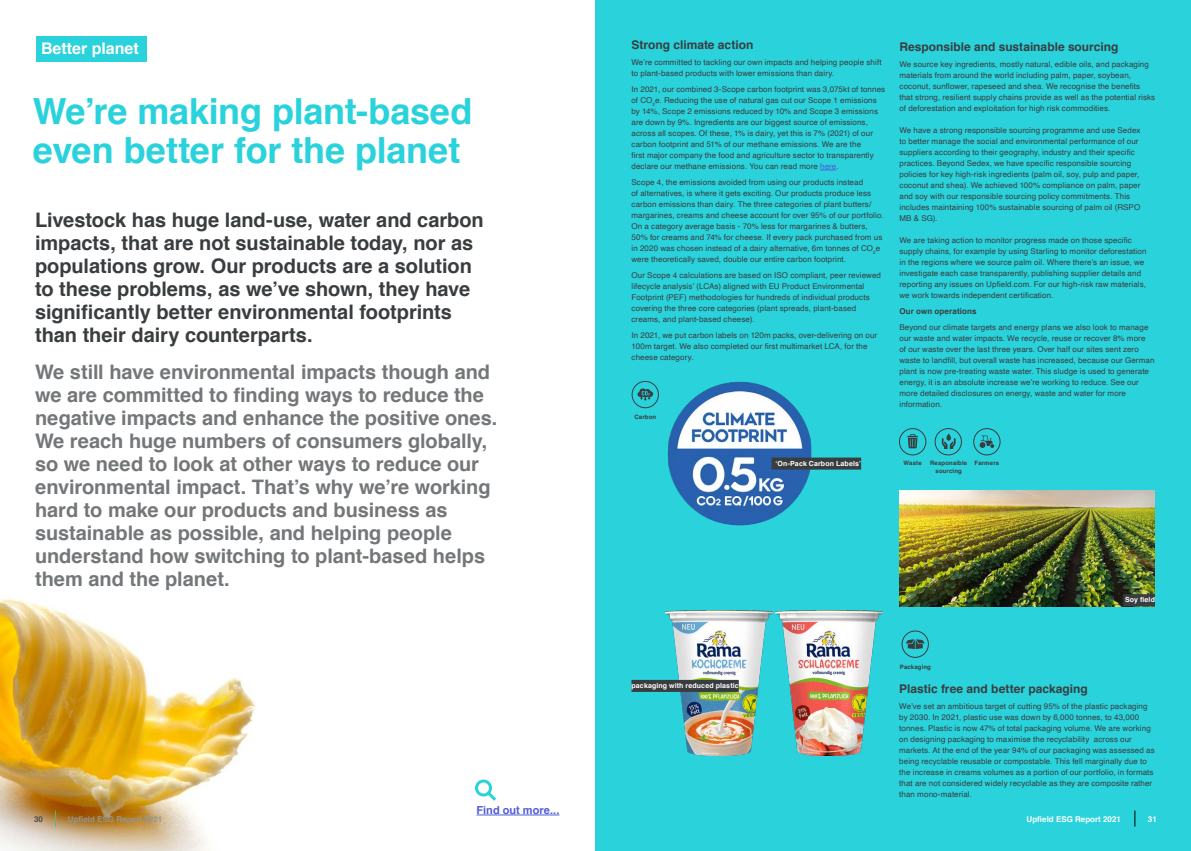
<style>
.page{position:relative;width:1191px;height:851px;background:#fff}
.page>*{position:absolute;margin:0;border:0;box-sizing:border-box;transform-origin:0 0}
.t1{font:700 36px/39px "Helvetica";letter-spacing:-.005em;color:#2ad2db}
.t2{font:700 20px/23px "Helvetica";letter-spacing:-.005em;color:#747779}
.t3{font:700 20px/23px "Helvetica";letter-spacing:-.005em;color:#393d3f}
.t4{font:700 16px "Helvetica";color:#fff}
.t5{font:700 12px "Helvetica";color:#393d3f}
.t6{font:700 11px "Helvetica";color:#4f5cd6}
.t7{font:8px/11px "Helvetica";letter-spacing:.01em;color:#393d3f}
.t8{font:700 8px "Helvetica";color:#fff}
.t9{font:700 8px "Helvetica";color:#969696}
.t10{font:700 8px "Helvetica";letter-spacing:.015em;color:#393d3f}
.t11{font:700 8px "Helvetica";color:#4d4d4d}
.t12{font:700 7px "Helvetica";letter-spacing:.02em;color:#fff}
.t13{font:700 6px "Helvetica";letter-spacing:.025em;color:#393d3f}
.s1{color:#4f5cd6}
</style>
<div class="page">
<div style="left:595px;top:0;width:596px;height:850px;background:#2ad2db"></div>
<svg style="left:820px;top:170px;width:16px;height:1px"></svg>
<img style="left:0;top:599px;width:255px;height:251px">
<svg style="left:1134px;top:810px;width:1px;height:16px"></svg>
<svg style="left:55px;top:810px;width:1px;height:16px"></svg>
<div style="left:36px;top:36px;width:111px;height:25px;background:#2ad2db"></div>
<hr style="left:476px;top:814px;width:83px;height:1px;background:#4f5cd6">
<div style="left:475px;top:779px;width:17px;height:17px;border:3px solid #2ad2db;border-radius:50%"></div>
<svg style="left:484px;top:788px;width:13px;height:13px"></svg>
<img style="left:668px;top:381px;width:143px;height:144px">
<div style="left:771px;top:457px;width:90px;height:12px;background:#393d3f"></div>
<div style="left:631px;top:381px;width:28px;height:27px;border:1px solid #393d3f;border-radius:50%"></div>
<svg style="left:637px;top:388px;width:16px;height:12px"></svg>
<div style="left:901px;top:630px;width:27px;height:27px;border:1px solid #393d3f;border-radius:50%"></div>
<svg style="left:905px;top:639px;width:20px;height:10px"></svg>
<img style="left:899px;top:490px;width:255px;height:116px">
<div style="left:1123px;top:594px;width:32px;height:12px;background:#393d3f"></div>
<div style="left:899px;top:428px;width:27px;height:27px;border:1px solid #393d3f;border-radius:50%"></div>
<svg style="left:907px;top:434px;width:11px;height:14px"></svg>
<div style="left:934px;top:428px;width:27px;height:27px;border:1px solid #393d3f;border-radius:50%"></div>
<svg style="left:941px;top:433px;width:14px;height:16px"></svg>
<div style="left:973px;top:428px;width:27px;height:27px;border:1px solid #393d3f;border-radius:50%"></div>
<svg style="left:979px;top:435px;width:15px;height:13px"></svg>
<img style="left:665px;top:610px;width:107px;height:145px">
<img style="left:775px;top:610px;width:107px;height:145px">
<div style="left:631px;top:679px;width:108px;height:12px;background:#393d3f"></div>
<p class="t4" style="left:41px;top:36px;width:99px">Better planet</p>
<p class="t1" style="left:33px;top:92px;width:441px">We’re making plant-based even better for the planet</p>
<p class="t3" style="left:35px;top:208px;width:450px">Livestock has huge land-use, water and carbon impacts, that are not sustainable today, nor as populations grow. Our products are a solution to these problems, as we’ve shown, they have significantly better environmental footprints than their dairy counterparts.</p>
<p class="t2" style="left:35px;top:360px;width:464px">We still have environmental impacts though and we are committed to finding ways to reduce the negative impacts and enhance the positive ones.<br>We reach huge numbers of consumers globally, so we need to look at other ways to reduce our environmental impact. That’s why we’re working hard to make our products and business as sustainable as possible, and helping people understand how switching to plant-based helps them and the planet.</p>
<p class="t5" style="left:631px;top:35px;width:123px">Strong climate action</p>
<p class="t7" style="left:631px;top:57px;width:252px">We’re committed to tackling our own impacts and helping people shift to plant-based products with lower emissions than dairy.</p>
<p class="t7" style="left:631px;top:84px;width:255px">In 2021, our combined 3-Scope carbon footprint was 3,075kt of tonnes of CO<sub>2</sub>e. Reducing the use of natural gas cut our Scope 1 emissions by 14%, Scope 2 emissions reduced by 10% and Scope 3 emissions are down by 9%. Ingredients are our biggest source of emissions, across all scopes. Of these, 1% is dairy, yet this is 7% (2021) of our carbon footprint and 51% of our methane emissions. We are the<br>first major company the food and agriculture sector to transparently declare our methane emissions. You can read more <span class="s1">here</span>.</p>
<p class="t7" style="left:631px;top:177px;width:254px">Scope 4, the emissions avoided from using our products instead<br>of alternatives, is where it gets exciting. Our products produce less carbon emissions than dairy. The three categories of plant butters/ margarines, creams and cheese account for over 95% of our portfolio.<br>On a category average basis - 70% less for margarines &amp; butters, 50% for creams and 74% for cheese. If every pack purchased from us in 2020 was chosen instead of a dairy alternative, 6m tonnes of CO<sub>2</sub>e were theoretically saved, double our entire carbon footprint.</p>
<p class="t7" style="left:631px;top:270px;width:251px">Our Scope 4 calculations are based on ISO compliant, peer reviewed lifecycle analysis’ (LCAs) aligned with EU Product Environmental Footprint (PEF) methodologies for hundreds of individual products covering the three core categories (plant spreads, plant-based creams, and plant-based cheese).</p>
<p class="t7" style="left:631px;top:330px;width:247px">In 2021, we put carbon labels on 120m packs, over-delivering on our<br>100m target. We also completed our first multimarket LCA, for the cheese category.</p>
<p class="t13" style="left:634px;top:412px;width:23px">Carbon</p>
<p class="t5" style="left:899px;top:37px;width:220px">Responsible and sustainable sourcing</p>
<p class="t7" style="left:899px;top:59px;width:257px">We source key ingredients, mostly natural, edible oils, and packaging materials from around the world including palm, paper, soybean, coconut, sunflower, rapeseed and shea. We recognise the benefits that strong, resilient supply chains provide as well as the potential risks of deforestation and exploitation for high risk commodities.</p>
<p class="t7" style="left:899px;top:125px;width:242px">We have a strong responsible sourcing programme and use Sedex to better manage the social and environmental performance of our suppliers according to their geography, industry and their specific practices. Beyond Sedex, we have specific responsible sourcing policies for key high-risk ingredients (palm oil, soy, pulp and paper, coconut and shea). We achieved 100% compliance on palm, paper and soy with our responsible sourcing policy commitments. This includes maintaining 100% sustainable sourcing of palm oil (RSPO MB &amp; SG).</p>
<p class="t7" style="left:899px;top:235px;width:248px">We are taking action to monitor progress made on those specific supply chains, for example by using Starling to monitor deforestation in the regions where we source palm oil. Where there’s an issue, we investigate each case transparently, publishing supplier details and reporting any issues on Upfield.com. For our high-risk raw materials, we work towards independent certification.</p>
<p class="t10" style="left:899px;top:304px;width:79px">Our own operations</p>
<p class="t7" style="left:899px;top:322px;width:256px">Beyond our climate targets and energy plans we also look to manage our waste and water impacts. We recycle, reuse or recover 8% more<br>of our waste over the last three years. Over half our sites sent zero waste to landfill, but overall waste has increased, because our German plant is now pre-treating waste water. This sludge is used to generate energy, it is an absolute increase we’re working to reduce. See our more detailed disclosures on energy, waste and water for more information.</p>
<p class="t12" style="left:775px;top:457px;width:87px">‘On-Pack Carbon Labels’</p>
<p class="t13" style="left:903px;top:457px;width:20px">Waste</p>
<p class="t13" style="left:930px;top:457px;width:39px">Responsible</p>
<p class="t13" style="left:974px;top:457px;width:26px">Farmers</p>
<p class="t13" style="left:935px;top:465px;width:28px">sourcing</p>
<p class="t12" style="left:631px;top:679px;width:109px">packaging with reduced plastic</p>
<p class="t13" style="left:900px;top:662px;width:33px">Packaging</p>
<p class="t12" style="left:1125px;top:594px;width:31px">Soy field</p>
<p class="t5" style="left:899px;top:678px;width:190px">Plastic free and better packaging</p>
<p class="t7" style="left:899px;top:700px;width:257px">We’ve set an ambitious target of cutting 95% of the plastic packaging by 2030. In 2021, plastic use was down by 6,000 tonnes, to 43,000 tonnes. Plastic is now 47% of total packaging volume. We are working on designing packaging to maximise the recyclability across our markets. At the end of the year 94% of our packaging was assessed as being recyclable reusable or compostable. This fell marginally due to the increase in creams volumes as a portion of our portfolio, in formats that are not considered widely recyclable as they are composite rather than mono-material.</p>
<p class="t6" style="left:476px;top:801px;width:84px">Find out more...</p>
<p class="t11" style="left:34px;top:812px;width:10px">30</p>
<p class="t9" style="left:68px;top:812px;width:96px">Upfield ESG Report 2021</p>
<p class="t8" style="left:1026px;top:812px;width:96px">Upfield ESG Report 2021</p>
<p class="t8" style="left:1148px;top:812px;width:10px">31</p>
</div>
